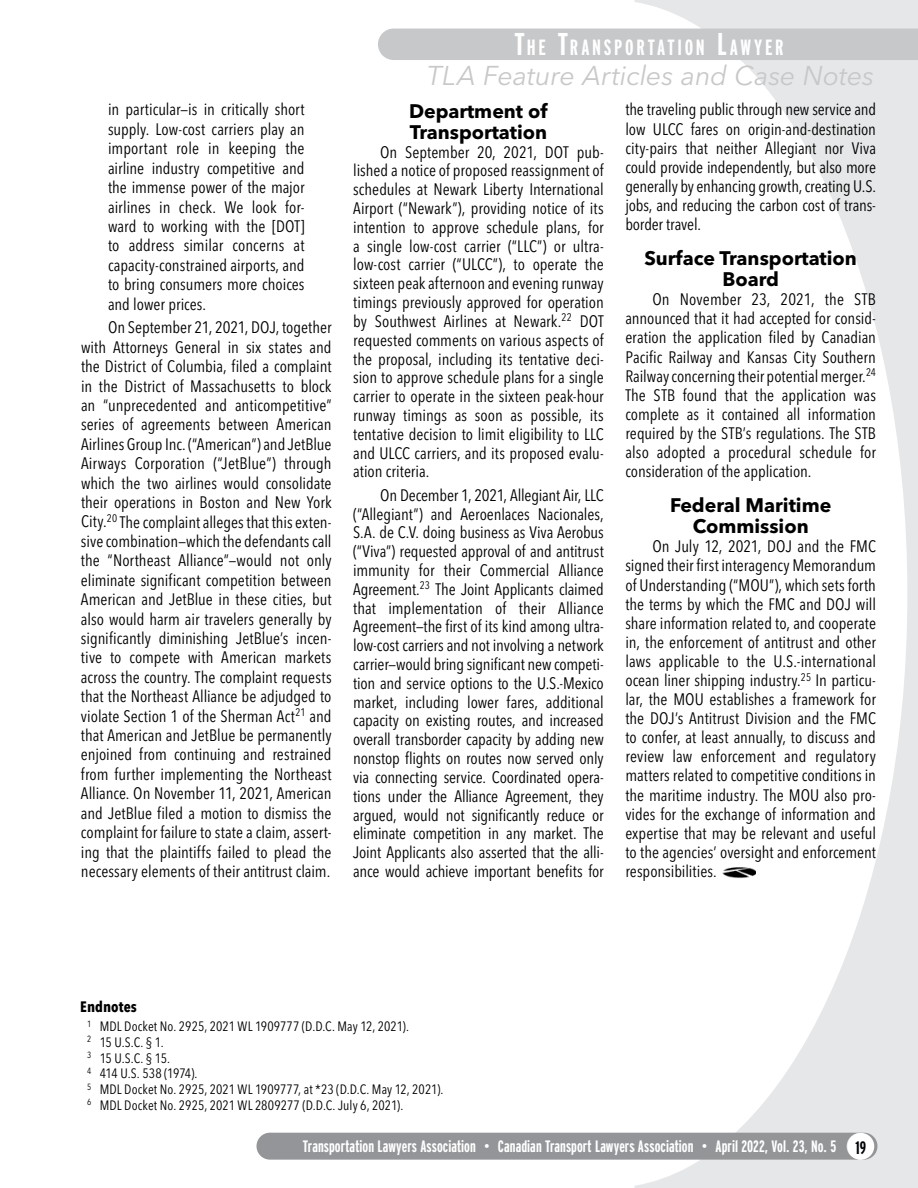
<style>
.page{position:relative;width:918px;height:1188px;background:#fff}
.page>*{position:absolute;margin:0;border:0;box-sizing:border-box;transform-origin:0 0}
.t1{font:italic 27px "Avenir Next LT Pro";letter-spacing:-.005em;color:#c7c8ca}
.t2{font:700 22.05px "Interstate Compressed";letter-spacing:.125em;color:#fff}
.t3{font:700 19.5px/21.3px "Avenir Next LT Pro";color:#000;text-align:center}
.t4{font:condensed 16.5px/19.4px "Avenir Next LT Pro";letter-spacing:-.005em;color:#000;text-align:justify}
.t5{font:700 16.5px "Interstate Compressed";letter-spacing:.005em;color:#fff}
.t6{font:700 condensed 15px "Avenir Next LT Pro";letter-spacing:.005em;color:#000}
.t7{font:condensed 13.5px/15.8px "Avenir Next LT Pro";letter-spacing:.005em;color:#000}
.s1{font-size:31.5px}
.s2{font-size:18px;color:#000}
</style>
<div class="page">
<div style="left:378px;top:29px;width:257px;height:31px;background:#c7c8ca"></div>
<div style="left:256px;top:1133px;width:379px;height:27px;background:#939598"></div>
<svg style="left:635px;top:0;width:283px;height:1188px"></svg>
<img style="left:720px;top:866px;width:35px;height:14px">
<p class="t4" style="left:108px;top:100px;width:198px">in particular—is in critically short supply. Low-cost carriers play an important role in keeping the airline industry competitive and the immense power of the major airlines in check. We look for&shy;ward to working with the [DOT] to address similar concerns at capacity-constrained airports, and to bring consumers more choices and lower prices.</p>
<p class="t4" style="left:81px;top:318px;width:252px;text-indent:27px">On September 21, 2021, DOJ, together with Attorneys General in six states and the District of Columbia, filed a complaint in the District of Massachusetts to block an “unprecedented and anticompetitive” series of agreements between American Airlines Group Inc. (“American”) and JetBlue Airways Corporation (“JetBlue”) through which the two airlines would consolidate their operations in Boston and New York City.<sup>20</sup> The complaint alleges that this exten&shy;sive combination—which the defendants call the “Northeast Alliance”—would not only eliminate significant competition between American and JetBlue in these cities, but also would harm air travelers generally by significantly diminishing JetBlue’s incen&shy;tive to compete with American markets across the country. The complaint requests that the Northeast Alliance be adjudged to violate Section 1 of the Sherman Act<sup>21</sup> and that American and JetBlue be permanently enjoined from continuing and restrained from further implementing the Northeast Alliance. On November 11, 2021, American and JetBlue filed a motion to dismiss the complaint for failure to state a claim, assert&shy;ing that the plaintiffs failed to plead the necessary elements of their antitrust claim.</p>
<h2 class="t2" style="left:515px;top:35px;width:271px"><span class="s1">T</span>HE <span class="s1">T</span>RANSPORTATION <span class="s1">L</span>AWYER</h2>
<h1 class="t1" style="left:427px;top:60px;width:449px">TLA Feature Articles and Case Notes</h1>
<p class="t3" style="left:409px;top:100px;width:140px;text-align:left">Department of<br>Transportation</p>
<p class="t4" style="left:353px;top:142px;width:252px;line-height:18.8px;text-indent:27px">On September 20, 2021, DOT pub&shy;lished a notice of proposed reassignment of schedules at Newark Liberty International Airport (“Newark”), providing notice of its intention to approve schedule plans, for a single low-cost carrier (“LLC”) or ultra&shy;low-cost carrier (“ULCC”), to operate the sixteen peak afternoon and evening runway timings previously approved for operation by Southwest Airlines at Newark.<sup>22</sup> DOT requested comments on various aspects of the proposal, including its tentative deci&shy;sion to approve schedule plans for a single carrier to operate in the sixteen peak-hour runway timings as soon as possible, its tentative decision to limit eligibility to LLC and ULCC carriers, and its proposed evalu&shy;ation criteria.</p>
<p class="t4" style="left:353px;top:486px;width:252px;line-height:18.8px;text-indent:27px">On December 1, 2021, Allegiant Air, LLC (“Allegiant”) and Aeroenlaces Nacionales, S.A. de C.V. doing business as Viva Aerobus (“Viva”) requested approval of and antitrust immunity for their Commercial Alliance Agreement.<sup>23</sup> The Joint Applicants claimed that implementation of their Alliance Agreement—the first of its kind among ultra&shy;low-cost carriers and not involving a network carrier—would bring significant new competi&shy;tion and service options to the U.S.-Mexico market, including lower fares, additional capacity on existing routes, and increased overall transborder capacity by adding new nonstop flights on routes now served only via connecting service. Coordinated opera&shy;tions under the Alliance Agreement, they argued, would not significantly reduce or eliminate competition in any market. The Joint Applicants also asserted that the alli&shy;ance would achieve important benefits for</p>
<p class="t4" style="left:625px;top:100px;width:252px">the traveling public through new service and low ULCC fares on origin-and-destination city-pairs that neither Allegiant nor Viva could provide independently, but also more generally by enhancing growth, creating U.S. jobs, and reducing the carbon cost of trans&shy;border travel.</p>
<p class="t3" style="left:644px;top:247px;width:214px">Surface Transportation<br>Board</p>
<p class="t4" style="left:625px;top:290px;width:252px;text-indent:27px">On November 23, 2021, the STB announced that it had accepted for consid&shy;eration the application filed by Canadian Pacific Railway and Kansas City Southern Railway concerning their potential merger.<sup>24<br></sup>The STB found that the application was complete as it contained all information required by the STB’s regulations. The STB also adopted a procedural schedule for consideration of the application.</p>
<p class="t3" style="left:670px;top:494px;width:163px">Federal Maritime<br>Commission</p>
<p class="t4" style="left:625px;top:537px;width:252px;text-indent:27px">On July 12, 2021, DOJ and the FMC signed their first interagency Memorandum of Understanding (“MOU”), which sets forth the terms by which the FMC and DOJ will share information related to, and cooperate in, the enforcement of antitrust and other laws applicable to the U.S.-international ocean liner shipping industry.<sup>25</sup> In particu&shy;lar, the MOU establishes a framework for the DOJ’s Antitrust Division and the FMC to confer, at least annually, to discuss and review law enforcement and regulatory matters related to competitive conditions in the maritime industry. The MOU also pro&shy;vides for the exchange of information and expertise that may be relevant and useful to the agencies’ oversight and enforcement responsibilities.</p>
<p class="t6" style="left:80px;top:998px;width:58px">Endnotes</p>
<p class="t7" style="left:87px;top:1018px;width:358px"><sup>1</sup> MDL Docket No. 2925, 2021 WL 1909777 (D.D.C. May 12, 2021).<br><sup>2</sup> 15 U.S.C. § 1.<br><sup>3</sup> 15 U.S.C. § 15.<br><sup>4</sup> 414 U.S. 538 (1974).<br><sup>5</sup> MDL Docket No. 2925, 2021 WL 1909777, at *23 (D.D.C. May 12, 2021).<br><sup>6</sup> MDL Docket No. 2925, 2021 WL 2809277 (D.D.C. July 6, 2021).</p>
<p class="t5" style="left:303px;top:1137px;width:565px">Transportation Lawyers Association • Canadian Transport Lawyers Association • April 2022, Vol. 23, No. 5 <span class="s2">19</span></p>
</div>
